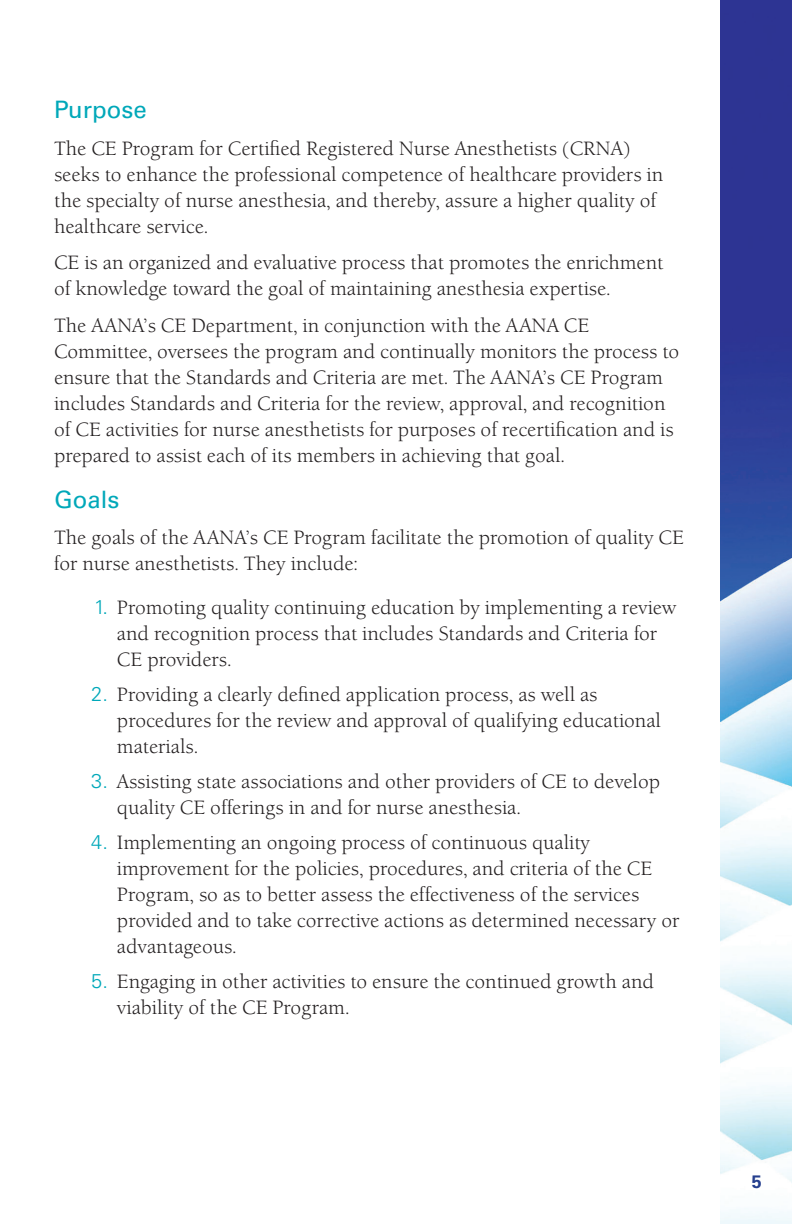
<style>
.page{position:relative;width:792px;height:1224px;background:#fff}
.page>*{position:absolute;margin:0;border:0;box-sizing:border-box;transform-origin:0 0}
.t1{font:24px "Univers";color:#00a8b9}
.t2{font:20px/26px "Berkeley Old ITC";color:#231f20}
.t3{font:700 18px "Univers";color:#253f8e}
.s1{font-family:"Univers";font-weight:300;color:#00a8b9}
</style>
<div class="page">
<img style="left:720px;top:0;width:72px;height:1224px">
<p class="t1" style="left:54px;top:96px;width:94px">Purpose</p>
<p class="t2" style="left:54px;top:135px;width:611px">The CE Program for Certified Registered Nurse Anesthetists (CRNA) seeks to enhance the professional competence of healthcare providers in the specialty of nurse anesthesia, and thereby, assure a higher quality of healthcare service.</p>
<p class="t2" style="left:54px;top:250px;width:611px">CE is an organized and evaluative process that promotes the enrichment of knowledge toward the goal of maintaining anesthesia expertise.</p>
<p class="t2" style="left:54px;top:312px;width:627px">The AANA’s CE Department, in conjunction with the AANA CE Committee, oversees the program and continually monitors the process to ensure that the Standards and Criteria are met. The AANA’s CE Program includes Standards and Criteria for the review, approval, and recognition of CE activities for nurse anesthetists for purposes of recertification and is prepared to assist each of its members in achieving that goal.</p>
<p class="t1" style="left:54px;top:485px;width:67px">Goals</p>
<p class="t2" style="left:54px;top:525px;width:632px">The goals of the AANA’s CE Program facilitate the promotion of quality CE for nurse anesthetists. They include:</p>
<p class="t2" style="left:117px;top:595px;width:561px;text-indent:-23px"><span class="s1">1.</span> Promoting quality continuing education by implementing a review and recognition process that includes Standards and Criteria for<br>CE providers.</p>
<p class="t2" style="left:117px;top:682px;width:546px;text-indent:-26px"><span class="s1">2.</span> Providing a clearly defined application process, as well as procedures for the review and approval of qualifying educational materials.</p>
<p class="t2" style="left:117px;top:769px;width:545px;text-indent:-26px"><span class="s1">3.</span> Assisting state associations and other providers of CE to develop quality CE offerings in and for nurse anesthesia.</p>
<p class="t2" style="left:117px;top:830px;width:564px;text-indent:-26px"><span class="s1">4.</span> Implementing an ongoing process of continuous quality improvement for the policies, procedures, and criteria of the CE Program, so as to better assess the effectiveness of the services provided and to take corrective actions as determined necessary or advantageous.</p>
<p class="t2" style="left:117px;top:969px;width:539px;text-indent:-26px"><span class="s1">5.</span> Engaging in other activities to ensure the continued growth and viability of the CE Program.</p>
<p class="t3" style="left:752px;top:1171px;width:12px">5</p>
</div>
